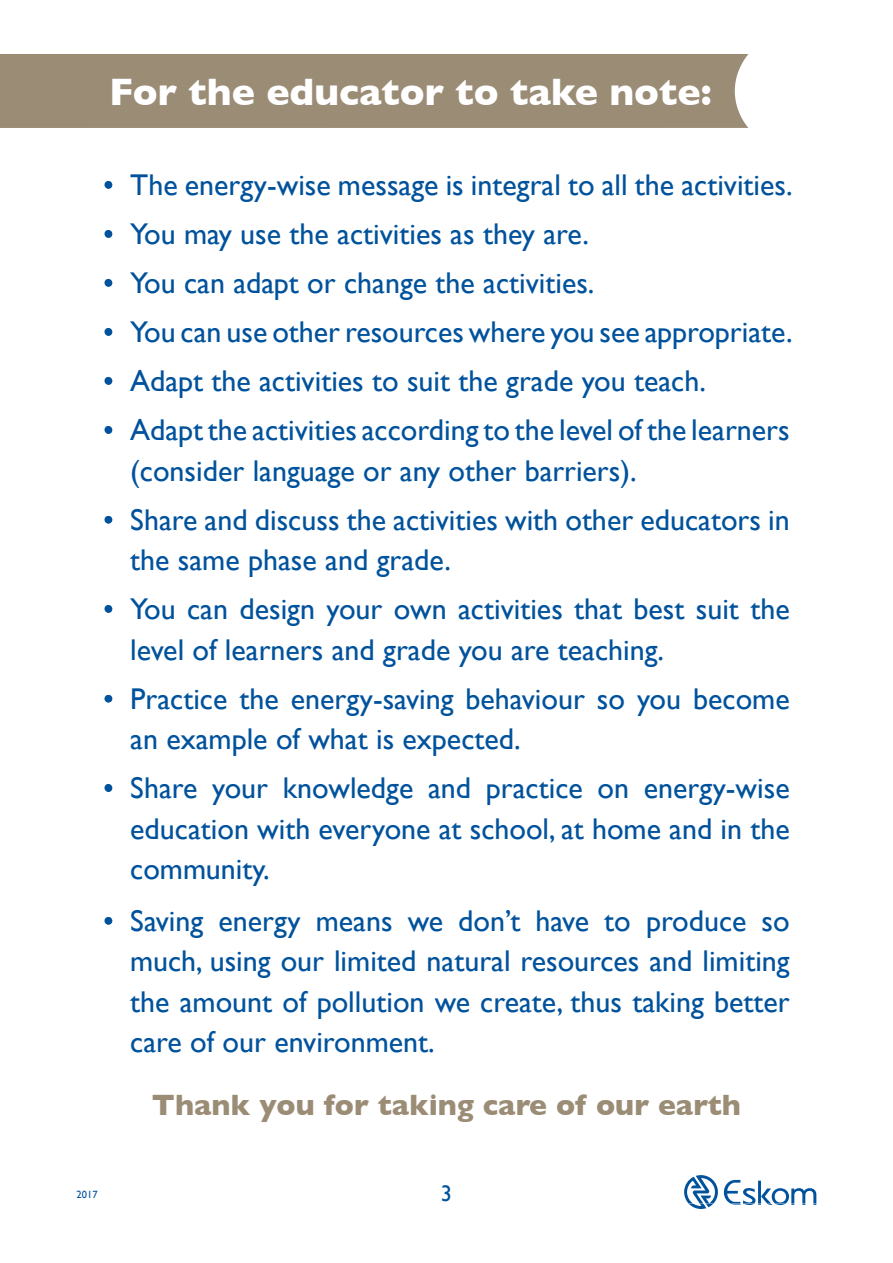
<style>
.page{position:relative;width:893px;height:1263px;background:#fff}
.page>*{position:absolute;margin:0;border:0;box-sizing:border-box;transform-origin:0 0}
.t1{font:700 39px "Gill Sans";color:#fff}
.t2{font:30px/40.5px "Gill Sans";color:#00529c}
.t3{font:700 30px "Gill Sans";color:#9b8c75}
.t4{font:22.5px "Gill Sans";color:#00529c}
.t5{font:10.5px "Gill Sans";color:#00529c}
</style>
<div class="page">
<svg style="left:684px;top:1175px;width:132px;height:34px"></svg>
<div style="left:0;top:54px;width:748px;height:74px;background:#9b8c75"></div>
<div style="left:105px;top:181px;width:7px;height:8px;background:#00529c;border-radius:50%"></div>
<div style="left:105px;top:230px;width:7px;height:8px;background:#00529c;border-radius:50%"></div>
<div style="left:105px;top:279px;width:7px;height:8px;background:#00529c;border-radius:50%"></div>
<div style="left:105px;top:328px;width:7px;height:8px;background:#00529c;border-radius:50%"></div>
<div style="left:105px;top:377px;width:7px;height:8px;background:#00529c;border-radius:50%"></div>
<div style="left:105px;top:426px;width:7px;height:8px;background:#00529c;border-radius:50%"></div>
<div style="left:105px;top:516px;width:7px;height:7px;background:#00529c;border-radius:50%"></div>
<div style="left:105px;top:605px;width:7px;height:8px;background:#00529c;border-radius:50%"></div>
<div style="left:105px;top:695px;width:7px;height:7px;background:#00529c;border-radius:50%"></div>
<div style="left:105px;top:784px;width:7px;height:8px;background:#00529c;border-radius:50%"></div>
<div style="left:105px;top:917px;width:7px;height:8px;background:#00529c;border-radius:50%"></div>
<h1 class="t1" style="left:109px;top:69px;width:604px">For the educator to take note:</h1>
<p class="t2" style="left:103px;top:165px;width:691px">• The energy-wise message is integral to all the activities.</p>
<p class="t2" style="left:103px;top:214px;width:487px">• You may use the activities as they are.</p>
<p class="t2" style="left:103px;top:263px;width:493px">• You can adapt or change the activities.</p>
<p class="t2" style="left:103px;top:312px;width:691px">• You can use other resources where you see appropriate.</p>
<p class="t2" style="left:103px;top:361px;width:604px">• Adapt the activities to suit the grade you teach.</p>
<p class="t2" style="left:130px;top:410px;width:661px;text-indent:-27px">• Adapt the activities according to the level of the learners (consider language or any other barriers).</p>
<p class="t2" style="left:130px;top:499px;width:661px;text-indent:-27px">• Share and discuss the activities with other educators in the same phase and grade.</p>
<p class="t2" style="left:130px;top:589px;width:661px;text-indent:-27px">• You can design your own activities that best suit the level of learners and grade you are teaching.</p>
<p class="t2" style="left:130px;top:678px;width:661px;text-indent:-27px">• Practice the energy-saving behaviour so you become an example of what is expected.</p>
<p class="t2" style="left:130px;top:768px;width:661px;text-align:justify;text-indent:-27px">• Share your knowledge and practice on energy-wise education with everyone at school, at home and in the community.</p>
<p class="t2" style="left:130px;top:900px;width:661px;text-align:justify;text-indent:-27px">• Saving energy means we don’t have to produce so much, using our limited natural resources and limiting the amount of pollution we create, thus taking better care of our environment.</p>
<p class="t3" style="left:152px;top:1088px;width:591px">Thank you for taking care of our earth</p>
<p class="t5" style="left:77px;top:1188px;width:22px">2017</p>
<p class="t4" style="left:441px;top:1180px;width:13px">3</p>
</div>
